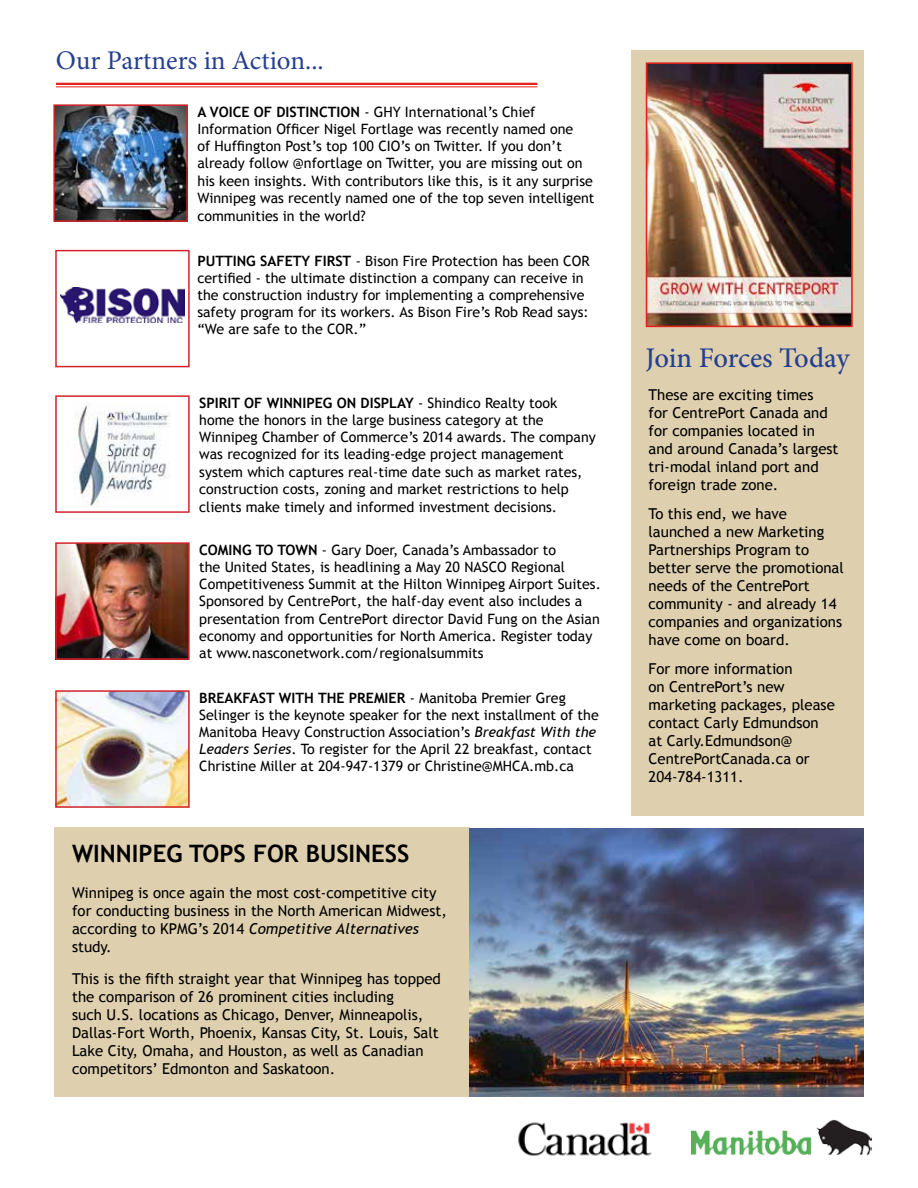
<style>
.page{position:relative;width:918px;height:1188px;background:#fff}
.page>*{position:absolute;margin:0;border:0;box-sizing:border-box;transform-origin:0 0}
.t1{font:500 28.5px "Minion Pro";letter-spacing:-.01em;color:#25408f}
.t2{font:27px "Minion Pro";color:#25408f}
.t3{font:700 24px "Trebuchet MS";color:#000}
.t4{font:15px/18px "Trebuchet MS";color:#000}
.t5{font:14.25px/17.1px "Trebuchet MS";color:#000}
.s1{font-weight:700}
.s2{font-style:italic}
</style>
<div class="page">
<div style="left:631px;top:50px;width:233px;height:766px;background:#decfae"></div>
<img style="left:649px;top:65px;width:201px;height:259px">
<div style="left:646px;top:62px;width:207px;height:265px;border:2px solid #e2231a"></div>
<hr style="left:56px;top:83px;width:481px;height:2px;background:#e2231a">
<hr style="left:56px;top:86px;width:481px;height:1px;background:#e2231a">
<img style="left:518px;top:1122px;width:134px;height:34px">
<img style="left:692px;top:1119px;width:180px;height:35px">
<img style="left:56px;top:107px;width:129px;height:112px">
<div style="left:53px;top:104px;width:135px;height:118px;border:2px solid #d2232a"></div>
<img style="left:60px;top:288px;width:125px;height:35px">
<div style="left:55px;top:250px;width:135px;height:117px;border:2px solid #d2232a"></div>
<img style="left:75px;top:402px;width:95px;height:104px">
<div style="left:55px;top:395px;width:135px;height:118px;border:2px solid #d2232a"></div>
<img style="left:58px;top:545px;width:129px;height:112px">
<div style="left:55px;top:542px;width:135px;height:118px;border:2px solid #d2232a"></div>
<img style="left:58px;top:693px;width:129px;height:112px">
<div style="left:55px;top:690px;width:135px;height:118px;border:2px solid #d2232a"></div>
<div style="left:54px;top:828px;width:416px;height:269px;background:#decfae"></div>
<img style="left:470px;top:829px;width:394px;height:267px">
<h2 class="t2" style="left:56px;top:43px;width:269px">Our Partners in Action...</h2>
<p class="t5" style="left:197px;top:104px;width:399px"><span class="s1">A VOICE OF DISTINCTION</span> - GHY International’s Chief Information Officer Nigel Fortlage was recently named one<br>of Huffington Post’s top 100 CIO’s on Twitter. If you don’t already follow @nfortlage on Twitter, you are missing out on his keen insights. With contributors like this, is it any surprise Winnipeg was recently named one of the top seven intelligent communities in the world?</p>
<p class="t5" style="left:197px;top:252px;width:394px"><span class="s1">PUTTING SAFETY FIRST</span> - Bison Fire Protection has been COR certified - the ultimate distinction a company can receive in the construction industry for implementing a comprehensive safety program for its workers. As Bison Fire’s Rob Read says: “We are safe to the COR.”</p>
<p class="t5" style="left:199px;top:395px;width:398px"><span class="s1">SPIRIT OF WINNIPEG ON DISPLAY</span> - Shindico Realty took home the honors in the large business category at the Winnipeg Chamber of Commerce’s 2014 awards. The company was recognized for its leading-edge project management system which captures real-time date such as market rates, construction costs, zoning and market restrictions to help clients make timely and informed investment decisions.</p>
<p class="t5" style="left:199px;top:542px;width:403px"><span class="s1">COMING TO TOWN</span> - Gary Doer, Canada’s Ambassador to<br>the United States, is headlining a May 20 NASCO Regional Competitiveness Summit at the Hilton Winnipeg Airport Suites.<br>Sponsored by CentrePort, the half-day event also includes a presentation from CentrePort director David Fung on the Asian economy and opportunities for North America. Register today at www.nasconetwork.com/regionalsummits</p>
<p class="t5" style="left:199px;top:690px;width:401px"><span class="s1">BREAKFAST WITH THE PREMIER</span> - Manitoba Premier Greg Selinger is the keynote speaker for the next installment of the Manitoba Heavy Construction Association’s <span class="s2">Breakfast With the Leaders Series</span>. To register for the April 22 breakfast, contact Christine Miller at 204-947-1379 or Christine@MHCA.mb.ca</p>
<h3 class="t3" style="left:72px;top:838px;width:339px">WINNIPEG TOPS FOR BUSINESS</h3>
<p class="t4" style="left:72px;top:884px;width:376px">Winnipeg is once again the most cost-competitive city for conducting business in the North American Midwest, according to KPMG’s 2014 <span class="s2">Competitive Alternatives </span>study.</p>
<p class="t4" style="left:72px;top:970px;width:370px">This is the fifth straight year that Winnipeg has topped the comparison of 26 prominent cities including<br>such U.S. locations as Chicago, Denver, Minneapolis, Dallas-Fort Worth, Phoenix, Kansas City, St. Louis, Salt Lake City, Omaha, and Houston, as well as Canadian competitors’ Edmonton and Saskatoon.</p>
<h1 class="t1" style="left:646px;top:338px;width:205px">Join Forces Today</h1>
<p class="t4" style="left:649px;top:386px;width:192px">These are exciting times<br>for CentrePort Canada and for companies located in and around Canada’s largest tri-modal inland port and foreign trade zone.</p>
<p class="t4" style="left:649px;top:505px;width:197px">To this end, we have launched a new Marketing<br>Partnerships Program to better serve the promotional needs of the CentrePort community - and already 14 companies and organizations have come on board.</p>
<p class="t4" style="left:649px;top:660px;width:188px">For more information<br>on CentrePort’s new marketing packages, please contact Carly Edmundson at Carly.Edmundson@<br>CentrePortCanada.ca or<br>204-784-1311.</p>
</div>
